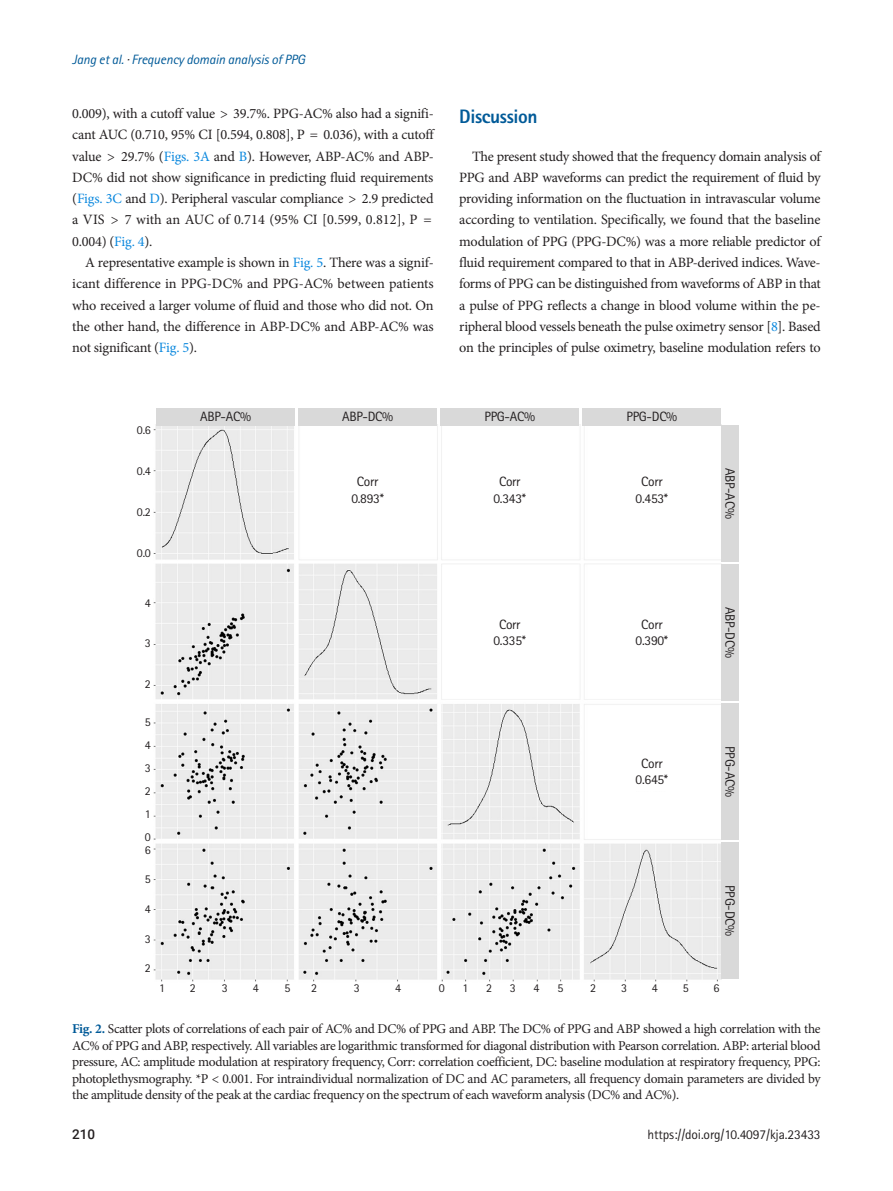
<style>
.page{position:relative;width:893px;height:1191px;background:#fff}
.page>*{position:absolute;margin:0;border:0;box-sizing:border-box;transform-origin:0 0}
.body-title{font:800 19.5px "Rotis Sans Serif Std";letter-spacing:-.02em;color:#015a98}
.body{font:14.25px/21.3px "Minion Pro";letter-spacing:-.015em;color:#231f20;text-align:justify}
.fig-caption{font:13.5px/16.5px "Minion Pro";letter-spacing:-.025em;color:#231f20;text-align:justify}
.picture_print{font:13.5px "Rotis Sans Serif Std";letter-spacing:-.02em;color:#231f20}
.t1{font:italic 13.5px "Rotis Sans Serif Std";letter-spacing:-.01em;color:#015a98}
.t2{font:500 13.5px "Roboto";color:#231f20}
.picture_print-2{font:12px "Rotis Sans Serif Std";color:#231f20}
.s1{color:#231f20}
.s2{color:#0b88de}
.s3{font-weight:700;color:#015a98}
</style>
<div class="page">
<img style="left:153px;top:424px;width:568px;height:558px">
<div style="left:156px;top:408px;width:139px;height:17px;background:#d9d9d9"></div>
<div style="left:721px;top:425px;width:17px;height:136px;background:#d9d9d9"></div>
<div style="left:440px;top:408px;width:139px;height:17px;background:#d9d9d9"></div>
<div style="left:721px;top:703px;width:17px;height:136px;background:#d9d9d9"></div>
<div style="left:298px;top:408px;width:139px;height:17px;background:#d9d9d9"></div>
<div style="left:325px;top:470px;width:85px;height:39px;background:#fff"></div>
<div style="left:467px;top:470px;width:85px;height:39px;background:#fff"></div>
<div style="left:467px;top:613px;width:85px;height:38px;background:#fff"></div>
<div style="left:609px;top:470px;width:85px;height:39px;background:#fff"></div>
<div style="left:609px;top:613px;width:85px;height:38px;background:#fff"></div>
<div style="left:609px;top:752px;width:85px;height:38px;background:#fff"></div>
<div style="left:721px;top:564px;width:17px;height:136px;background:#d9d9d9"></div>
<div style="left:583px;top:408px;width:138px;height:17px;background:#d9d9d9"></div>
<div style="left:721px;top:842px;width:17px;height:136px;background:#d9d9d9"></div>
<p class="t1" style="left:72px;top:51px;width:234px">Jang et al. <span class="s1">·</span> Frequency domain analysis of PPG</p>
<p class="body" style="left:72px;top:103px;width:363px;text-align:left">0.009), with a cutoff value &gt; 39.7%. PPG-AC% also had a signifi&shy;cant AUC (0.710, 95% CI [0.594, 0.808], P = 0.036), with a cutoff value &gt; 29.7% (<span class="s2">Figs. 3A</span> and <span class="s2">B</span>). However, ABP-AC% and ABP-DC% did not show significance in predicting fluid requirements (<span class="s2">Figs. 3C</span> and <span class="s2">D</span>). Peripheral vascular compliance &gt; 2.9 predicted a VIS &gt; 7 with an AUC of 0.714 (95% CI [0.599, 0.812], P = 0.004) (<span class="s2">Fig. 4</span>).</p>
<p class="body" style="left:72px;top:252px;width:363px;text-indent:13px">A representative example is shown in <span class="s2">Fig. 5</span>. There was a signif&shy;icant difference in PPG-DC% and PPG-AC% between patients who received a larger volume of fluid and those who did not. On the other hand, the difference in ABP-DC% and ABP-AC% was not significant (<span class="s2">Fig. 5</span>).</p>
<p class="picture_print-2" style="left:137px;top:423px;width:15px">0.6</p>
<p class="picture_print-2" style="left:137px;top:464px;width:15px">0.4</p>
<p class="picture_print-2" style="left:137px;top:505px;width:15px">0.2</p>
<p class="picture_print-2" style="left:137px;top:546px;width:15px">0.0</p>
<p class="picture_print-2" style="left:145px;top:595px;width:7px">4</p>
<p class="picture_print-2" style="left:145px;top:636px;width:7px">3</p>
<p class="picture_print-2" style="left:145px;top:677px;width:7px">2</p>
<p class="picture_print-2" style="left:145px;top:715px;width:7px">5</p>
<p class="picture_print-2" style="left:145px;top:738px;width:7px">4</p>
<p class="picture_print-2" style="left:145px;top:761px;width:7px">3</p>
<p class="picture_print-2" style="left:145px;top:783px;width:7px">2</p>
<p class="picture_print-2" style="left:145px;top:806px;width:7px">1</p>
<p class="picture_print-2" style="left:145px;top:829px;width:7px">0</p>
<p class="picture_print-2" style="left:145px;top:842px;width:7px">6</p>
<p class="picture_print-2" style="left:145px;top:872px;width:7px">5</p>
<p class="picture_print-2" style="left:145px;top:902px;width:7px">4</p>
<p class="picture_print-2" style="left:145px;top:931px;width:7px">3</p>
<p class="picture_print-2" style="left:145px;top:961px;width:7px">2</p>
<p class="picture_print" style="left:200px;top:409px;width:52px">ABP-AC%</p>
<p class="picture_print" style="left:342px;top:409px;width:53px">ABP-DC%</p>
<p class="picture_print" style="left:357px;top:473px;width:23px">Corr</p>
<p class="picture_print" style="left:351px;top:490px;width:34px">0.893*</p>
<p class="body-title" style="left:459px;top:104px;width:80px">Discussion</p>
<p class="body" style="left:459px;top:145px;width:363px;text-indent:13px">The present study showed that the frequency domain analysis of PPG and ABP waveforms can predict the requirement of fluid by providing information on the fluctuation in intravascular volume according to ventilation. Specifically, we found that the baseline modulation of PPG (PPG-DC%) was a more reliable predictor of fluid requirement compared to that in ABP-derived indices. Wave&shy;forms of PPG can be distinguished from waveforms of ABP in that a pulse of PPG reflects a change in blood volume within the pe&shy;ripheral blood vessels beneath the pulse oximetry sensor [<span class="s2">8</span>]. Based on the principles of pulse oximetry, baseline modulation refers to</p>
<p class="picture_print" style="left:484px;top:409px;width:52px">PPG-AC%</p>
<p class="picture_print" style="left:626px;top:409px;width:52px">PPG-DC%</p>
<p class="picture_print" style="left:499px;top:473px;width:23px">Corr</p>
<p class="picture_print" style="left:493px;top:490px;width:34px">0.343*</p>
<p class="picture_print" style="left:641px;top:473px;width:23px">Corr</p>
<p class="picture_print" style="left:635px;top:490px;width:34px">0.453*</p>
<p class="picture_print" style="left:738px;top:468px;width:52px;rotate:90deg">ABP-AC%</p>
<p class="picture_print" style="left:499px;top:616px;width:23px">Corr</p>
<p class="picture_print" style="left:493px;top:632px;width:34px">0.335*</p>
<p class="picture_print" style="left:641px;top:616px;width:23px">Corr</p>
<p class="picture_print" style="left:635px;top:632px;width:34px">0.390*</p>
<p class="picture_print" style="left:738px;top:607px;width:53px;rotate:90deg">ABP-DC%</p>
<p class="picture_print" style="left:641px;top:755px;width:23px">Corr</p>
<p class="picture_print" style="left:635px;top:772px;width:34px">0.645*</p>
<p class="picture_print" style="left:738px;top:746px;width:52px;rotate:90deg">PPG-AC%</p>
<p class="picture_print" style="left:738px;top:885px;width:52px;rotate:90deg">PPG-DC%</p>
<p class="picture_print-2" style="left:159px;top:981px;width:7px">1</p>
<p class="picture_print-2" style="left:190px;top:981px;width:8px">2</p>
<p class="picture_print-2" style="left:222px;top:981px;width:7px">3</p>
<p class="picture_print-2" style="left:253px;top:981px;width:7px">4</p>
<p class="picture_print-2" style="left:285px;top:981px;width:7px">5</p>
<p class="picture_print-2" style="left:311px;top:981px;width:7px">2</p>
<p class="picture_print-2" style="left:354px;top:981px;width:7px">3</p>
<p class="picture_print-2" style="left:395px;top:981px;width:7px">4</p>
<p class="picture_print-2" style="left:439px;top:981px;width:7px">0</p>
<p class="picture_print-2" style="left:462px;top:981px;width:7px">1</p>
<p class="picture_print-2" style="left:486px;top:981px;width:7px">2</p>
<p class="picture_print-2" style="left:510px;top:981px;width:7px">3</p>
<p class="picture_print-2" style="left:534px;top:981px;width:7px">4</p>
<p class="picture_print-2" style="left:557px;top:981px;width:7px">5</p>
<p class="picture_print-2" style="left:590px;top:981px;width:7px">2</p>
<p class="picture_print-2" style="left:621px;top:981px;width:7px">3</p>
<p class="picture_print-2" style="left:652px;top:981px;width:7px">4</p>
<p class="picture_print-2" style="left:683px;top:981px;width:7px">5</p>
<p class="picture_print-2" style="left:713px;top:981px;width:7px">6</p>
<p class="fig-caption" style="left:72px;top:1020px;width:750px"><span class="s3">Fig. 2.</span> Scatter plots of correlations of each pair of AC% and DC% of PPG and ABP. The DC% of PPG and ABP showed a high correlation with the AC% of PPG and ABP, respectively. All variables are logarithmic transformed for diagonal distribution with Pearson correlation. ABP: arterial blood pressure, AC: amplitude modulation at respiratory frequency, Corr: correlation coefficient, DC: baseline modulation at respiratory frequency, PPG: photoplethysmography. *P &lt; 0.001. For intraindividual normalization of DC and AC parameters, all frequency domain parameters are divided by the amplitude density of the peak at the cardiac frequency on the spectrum of each waveform analysis (DC% and AC%).</p>
<p class="t2" style="left:72px;top:1124px;width:25px">210</p>
<p class="picture_print" style="left:647px;top:1126px;width:175px">https://doi.org/10.4097/kja.23433</p>
</div>
